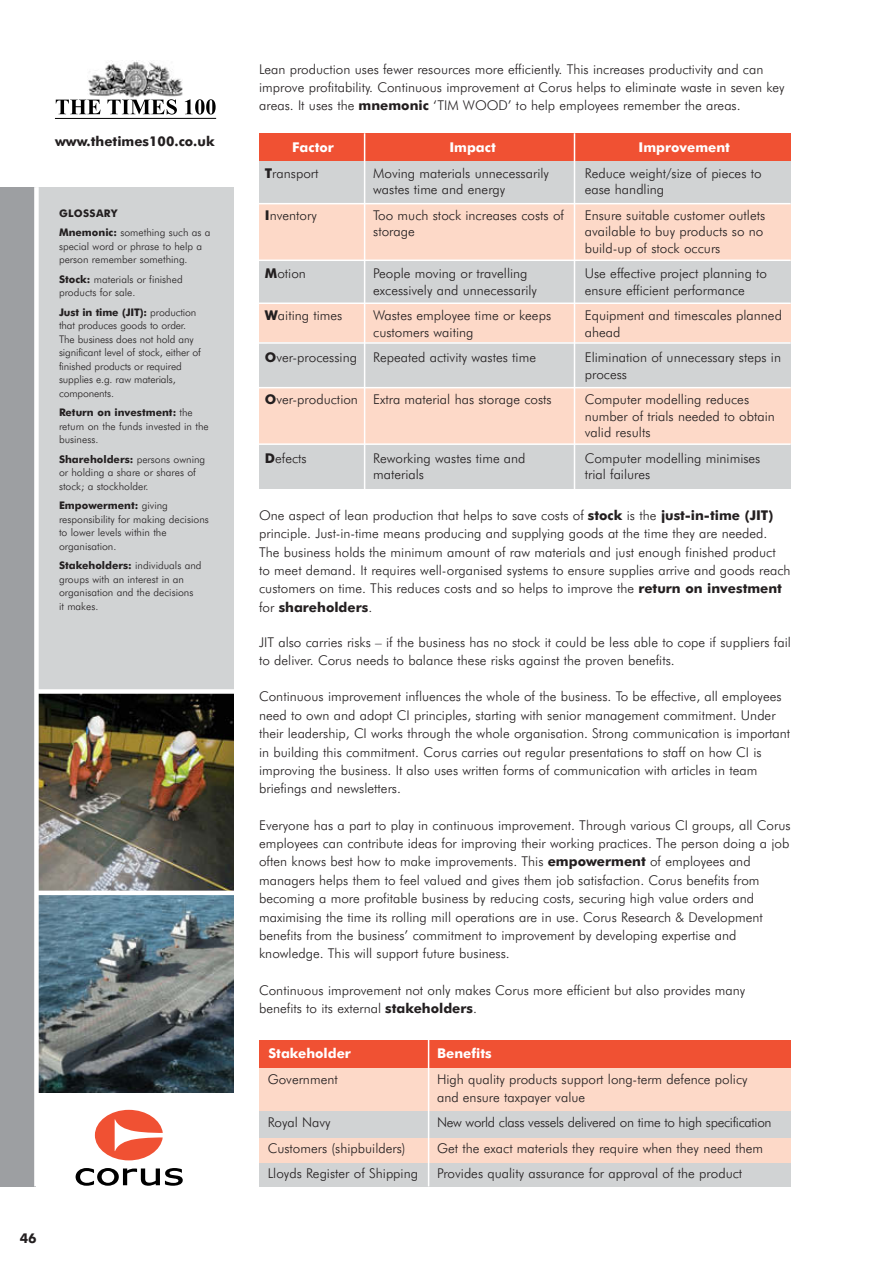
<style>
.page{position:relative;width:893px;height:1263px;background:#fff}
.page>*{position:absolute;margin:0;border:0;box-sizing:border-box;transform-origin:0 0}
.t1{font:300 13.5px/18.3px "Futura BT";color:#231f20}
.t2{font:300 13.5px "Futura BT";letter-spacing:-.025em;color:#231f20}
.t3{font:700 13.5px "Futura BT";color:#fff}
.t4{font:700 13.5px "Futura BT";color:#231f20}
.t5{font:300 10.5px/13.5px "Futura BT";color:#231f20}
.t6{font:700 10.5px/19.5px "Futura BT";letter-spacing:.03em;color:#231f20}
.s1{font-weight:300}
.s2{font-weight:700}
.s3{font-weight:700;color:#fff}
</style>
<div class="page">
<div style="left:259px;top:1040px;width:532px;height:141px;background:#fdd9c8"></div>
<div style="left:259px;top:1111px;width:532px;height:26px;background:#d1d3d4"></div>
<div style="left:259px;top:1163px;width:532px;height:23px;background:#d1d3d4"></div>
<div style="left:259px;top:1040px;width:532px;height:28px;background:#f05133"></div>
<div style="left:259px;top:133px;width:532px;height:355px;background:#fdd9c8"></div>
<div style="left:259px;top:444px;width:532px;height:45px;background:#d1d3d4"></div>
<div style="left:259px;top:161px;width:532px;height:43px;background:#d1d3d4"></div>
<div style="left:259px;top:261px;width:532px;height:42px;background:#d1d3d4"></div>
<div style="left:259px;top:343px;width:532px;height:44px;background:#d1d3d4"></div>
<div style="left:259px;top:133px;width:532px;height:28px;background:#f05133"></div>
<div style="left:0;top:187px;width:36px;height:999px;background:#9d9fa2"></div>
<div style="left:36px;top:187px;width:197px;height:664px;background:#d1d3d4"></div>
<img style="left:39px;top:895px;width:194px;height:197px">
<img style="left:39px;top:694px;width:194px;height:197px">
<div style="left:34px;top:187px;width:5px;height:999px;background:#fff"></div>
<div style="left:37px;top:689px;width:202px;height:5px;background:#fff"></div>
<img style="left:88px;top:61px;width:95px;height:37px">
<svg style="left:56px;top:100px;width:45px;height:14px"></svg>
<svg style="left:107px;top:99px;width:70px;height:16px"></svg>
<svg style="left:185px;top:99px;width:31px;height:16px"></svg>
<hr style="left:55px;top:118px;width:161px;height:1px;background:#000">
<svg style="left:76px;top:1168px;width:107px;height:18px"></svg>
<svg style="left:95px;top:1110px;width:68px;height:50px"></svg>
<hr style="left:258px;top:203px;width:533px;height:1px;background:#fff">
<hr style="left:258px;top:260px;width:533px;height:1px;background:#fff">
<hr style="left:258px;top:302px;width:533px;height:2px;background:#fff">
<hr style="left:258px;top:342px;width:533px;height:2px;background:#fff">
<hr style="left:258px;top:387px;width:533px;height:1px;background:#fff">
<hr style="left:258px;top:443px;width:533px;height:2px;background:#fff">
<hr style="left:364px;top:133px;width:1px;height:357px;background:#fff">
<hr style="left:574px;top:133px;width:1px;height:357px;background:#fff">
<hr style="left:428px;top:1039px;width:1px;height:147px;background:#fff">
<p class="t4" style="left:55px;top:135px;width:161px">www.thetimes100.co.uk</p>
<p class="t6" style="left:59px;top:204px;width:153px">GLOSSARY<br>Mnemonic: <span class="s1">something such as a</span></p>
<p class="t5" style="left:59px;top:240px;width:145px">special word or phrase to help a person remember something.</p>
<p class="t5" style="left:59px;top:273px;width:125px"><span class="s2">Stock:</span> materials or finished products for sale.</p>
<p class="t5" style="left:59px;top:306px;width:144px"><span class="s2">Just in time (JIT):</span> production that produces goods to order.<br>The business does not hold any significant level of stock, either of finished products or required supplies e.g. raw materials, components.</p>
<p class="t5" style="left:59px;top:407px;width:151px"><span class="s2">Return on investment:</span> the return on the funds invested in the business.</p>
<p class="t5" style="left:59px;top:453px;width:148px"><span class="s2">Shareholders:</span> persons owning or holding a share or shares of stock; a stockholder.</p>
<p class="t5" style="left:59px;top:500px;width:151px"><span class="s2">Empowerment:</span> giving responsibility for making decisions to lower levels within the organisation.</p>
<p class="t5" style="left:59px;top:560px;width:144px"><span class="s2">Stakeholders:</span> individuals and groups with an interest in an organisation and the decisions<br>it makes.</p>
<p class="t4" style="left:20px;top:1233px;width:18px">46</p>
<p class="t1" style="left:259px;top:61px;width:527px">Lean production uses fewer resources more efficiently. This increases productivity and can improve profitability. Continuous improvement at Corus helps to eliminate waste in seven key areas. It uses the <span class="s2">mnemonic</span> ‘TIM WOOD’ to help employees remember the areas.</p>
<p class="t1" style="left:265px;top:136px;width:71px;line-height:25.5px;text-indent:27px"><span class="s3">Factor<br></span><span class="s2">T</span>ransport</p>
<p class="t1" style="left:265px;top:207px;width:53px"><span class="s2">I</span>nventory</p>
<p class="t1" style="left:265px;top:266px;width:43px"><span class="s2">M</span>otion</p>
<p class="t1" style="left:265px;top:308px;width:79px"><span class="s2">W</span>aiting times</p>
<p class="t1" style="left:265px;top:350px;width:94px"><span class="s2">O</span>ver-processing</p>
<p class="t1" style="left:265px;top:392px;width:95px"><span class="s2">O</span>ver-production</p>
<p class="t3" style="left:449px;top:142px;width:48px">Impact</p>
<p class="t1" style="left:373px;top:166px;width:177px;line-height:16.5px">Moving materials unnecessarily wastes time and energy</p>
<p class="t1" style="left:373px;top:208px;width:192px;line-height:16.5px">Too much stock increases costs of storage</p>
<p class="t1" style="left:373px;top:266px;width:165px;line-height:16.5px">People moving or travelling excessively and unnecessarily</p>
<p class="t1" style="left:373px;top:308px;width:179px;line-height:16.5px">Wastes employee time or keeps customers waiting</p>
<p class="t1" style="left:373px;top:349px;width:164px">Repeated activity wastes time</p>
<p class="t1" style="left:373px;top:391px;width:180px">Extra material has storage costs</p>
<p class="t1" style="left:265px;top:450px;width:43px"><span class="s2">D</span>efects</p>
<p class="t1" style="left:373px;top:451px;width:154px;line-height:16.5px">Reworking wastes time and materials</p>
<p class="t3" style="left:638px;top:142px;width:93px">Improvement</p>
<p class="t1" style="left:585px;top:166px;width:178px;line-height:16.5px">Reduce weight/size of pieces to ease handling</p>
<p class="t1" style="left:585px;top:208px;width:182px;line-height:16.5px">Ensure suitable customer outlets available to buy products so no build-up of stock occurs</p>
<p class="t1" style="left:585px;top:266px;width:184px;line-height:16.5px">Use effective project planning to ensure efficient performance</p>
<p class="t1" style="left:585px;top:308px;width:199px;line-height:16.5px">Equipment and timescales planned ahead</p>
<p class="t1" style="left:585px;top:350px;width:198px;line-height:16.5px">Elimination of unnecessary steps in process</p>
<p class="t1" style="left:585px;top:392px;width:192px;line-height:16.5px">Computer modelling reduces number of trials needed to obtain valid results</p>
<p class="t1" style="left:585px;top:451px;width:177px;line-height:16.5px">Computer modelling minimises trial failures</p>
<p class="t1" style="left:259px;top:507px;width:533px">One aspect of lean production that helps to save costs of <span class="s2">stock</span> is the <span class="s2">just-in-time (JIT) </span>principle. Just-in-time means producing and supplying goods at the time they are needed.<br>The business holds the minimum amount of raw materials and just enough finished product<br>to meet demand. It requires well-organised systems to ensure supplies arrive and goods reach customers on time. This reduces costs and so helps to improve the <span class="s2">return on investment </span>for <span class="s2">shareholders</span>.</p>
<p class="t1" style="left:259px;top:634px;width:533px">JIT also carries risks – if the business has no stock it could be less able to cope if suppliers fail to deliver. Corus needs to balance these risks against the proven benefits.</p>
<p class="t1" style="left:259px;top:689px;width:532px">Continuous improvement influences the whole of the business. To be effective, all employees need to own and adopt CI principles, starting with senior management commitment. Under their leadership, CI works through the whole organisation. Strong communication is important in building this commitment. Corus carries out regular presentations to staff on how CI is improving the business. It also uses written forms of communication with articles in team briefings and newsletters.</p>
<p class="t1" style="left:259px;top:817px;width:533px">Everyone has a part to play in continuous improvement. Through various CI groups, all Corus employees can contribute ideas for improving their working practices. The person doing a job often knows best how to make improvements. This <span class="s2">empowerment</span> of employees and managers helps them to feel valued and gives them job satisfaction. Corus benefits from becoming a more profitable business by reducing costs, securing high value orders and maximising the time its rolling mill operations are in use. Corus Research &amp; Development benefits from the business’ commitment to improvement by developing expertise and knowledge. This will support future business.</p>
<p class="t1" style="left:259px;top:982px;width:488px">Continuous improvement not only makes Corus more efficient but also provides many benefits to its external <span class="s2">stakeholders</span>.</p>
<p class="t3" style="left:268px;top:1048px;width:84px">Stakeholder</p>
<p class="t3" style="left:437px;top:1048px;width:56px">Benefits</p>
<p class="t1" style="left:268px;top:1071px;width:72px">Government</p>
<p class="t1" style="left:437px;top:1071px;width:312px">High quality products support long-term defence policy and ensure taxpayer value</p>
<p class="t1" style="left:268px;top:1114px;width:65px">Royal Navy</p>
<p class="t2" style="left:437px;top:1117px;width:336px">New world class vessels delivered on time to high specification</p>
<p class="t1" style="left:268px;top:1140px;width:139px">Customers (shipbuilders)</p>
<p class="t1" style="left:437px;top:1140px;width:327px">Get the exact materials they require when they need them</p>
<p class="t1" style="left:268px;top:1165px;width:152px">Lloyds Register of Shipping</p>
<p class="t1" style="left:437px;top:1165px;width:307px">Provides quality assurance for approval of the product</p>
</div>
